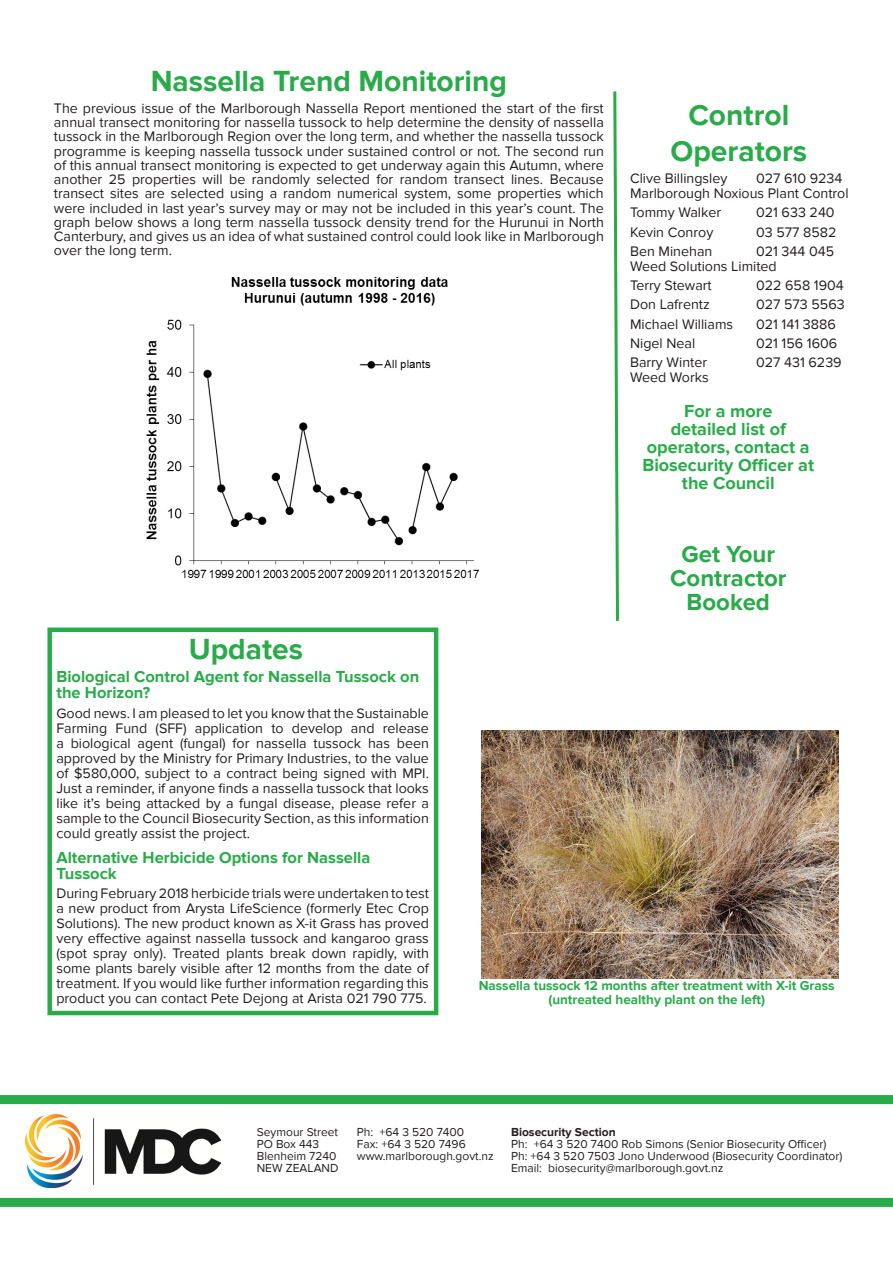
<style>
.page{position:relative;width:893px;height:1263px;background:#fff}
.page>*{position:absolute;margin:0;border:0;box-sizing:border-box;transform-origin:0 0}
.Heading1{font:700 30px/36px "Proxima Nova";color:#29ab4a;text-align:center}
.Body_Text{font:700 24px/24px "Proxima Nova";color:#29ab4a;text-align:center}
.Body_Text-2{font:700 18px/18px "Proxima Nova";color:#29ab4a;text-align:center}
.Body_Text-3{font:700 16.5px/16.5px "Proxima Nova";color:#29ab4a}
.Body_Text-4{font:14.25px/15px "Proxima Nova";color:#231f20;text-align:justify}
.Body_Text-5{font:700 13.5px/13.5px "Proxima Nova";color:#29ab4a;text-align:center}
.Front_Page_Footer{font:12px/12px "Proxima Nova";color:#231f20}
.Front_Page_Footer-2{font:700 12px "Proxima Nova";color:#231f20}
</style>
<div class="page">
<div style="left:0;top:1095px;width:893px;height:9px;background:#29ab4a"></div>
<div style="left:0;top:1198px;width:893px;height:9px;background:#29ab4a"></div>
<img style="left:146px;top:277px;width:333px;height:301px">
<img style="left:481px;top:730px;width:358px;height:248px">
<img style="left:26px;top:1114px;width:194px;height:73px">
<svg style="left:613px;top:91px;width:6px;height:530px"></svg>
<div style="left:47px;top:627px;width:391px;height:388px;border:4px solid #29ab4a"></div>
<p class="Heading1" style="left:151px;top:64px;width:358px">Nassella Trend Monitoring</p>
<p class="Body_Text-4" style="left:54px;top:101px;width:551px;line-height:14.2px">The previous issue of the Marlborough Nassella Report mentioned the start of the first annual transect monitoring for nassella tussock to help determine the density of nassella tussock in the Marlborough Region over the long term, and whether the nassella tussock programme is keeping nassella tussock under sustained control or not. The second run of this annual transect monitoring is expected to get underway again this Autumn, where another 25 properties will be randomly selected for random transect lines. Because transect sites are selected using a random numerical system, some properties which were included in last year’s survey may or may not be included in this year’s count. The graph below shows a long term nassella tussock density trend for the Hurunui in North Canterbury, and gives us an idea of what sustained control could look like in Marlborough over the long term.</p>
<p class="Heading1" style="left:670px;top:98px;width:138px">Control<br>Operators</p>
<p class="Body_Text-4" style="left:630px;top:171px;width:99px">Clive Billingsley</p>
<p class="Body_Text-4" style="left:756px;top:171px;width:88px">027 610 9234</p>
<p class="Body_Text-4" style="left:630px;top:186px;width:220px">Marlborough Noxious Plant Control</p>
<p class="Body_Text-4" style="left:630px;top:205px;width:93px">Tommy Walker</p>
<p class="Body_Text-4" style="left:756px;top:205px;width:80px">021 633 240</p>
<p class="Body_Text-4" style="left:630px;top:225px;width:85px">Kevin Conroy</p>
<p class="Body_Text-4" style="left:756px;top:225px;width:82px">03 577 8582</p>
<p class="Body_Text-4" style="left:630px;top:244px;width:84px">Ben Minehan</p>
<p class="Body_Text-4" style="left:756px;top:244px;width:80px">021 344 045</p>
<p class="Body_Text-4" style="left:630px;top:259px;width:148px">Weed Solutions Limited</p>
<p class="Body_Text-4" style="left:630px;top:278px;width:83px">Terry Stewart</p>
<p class="Body_Text-4" style="left:756px;top:278px;width:89px">022 658 1904</p>
<p class="Body_Text-4" style="left:630px;top:297px;width:81px">Don Lafrentz</p>
<p class="Body_Text-4" style="left:756px;top:297px;width:90px">027 573 5563</p>
<p class="Body_Text-4" style="left:630px;top:317px;width:105px">Michael Williams</p>
<p class="Body_Text-4" style="left:756px;top:317px;width:81px">021 141 3886</p>
<p class="Body_Text-4" style="left:630px;top:336px;width:67px">Nigel Neal</p>
<p class="Body_Text-4" style="left:756px;top:336px;width:83px">021 156 1606</p>
<p class="Body_Text-4" style="left:630px;top:355px;width:79px">Barry Winter</p>
<p class="Body_Text-4" style="left:756px;top:355px;width:87px">027 431 6239</p>
<p class="Body_Text-4" style="left:630px;top:370px;width:80px">Weed Works</p>
<p class="Body_Text-2" style="left:642px;top:402px;width:173px">For a more<br>detailed list of operators, contact a<br>Biosecurity Officer at the Council</p>
<p class="Body_Text" style="left:670px;top:542px;width:118px">Get Your<br>Contractor<br>Booked</p>
<p class="Heading1" style="left:189px;top:632px;width:116px">Updates</p>
<p class="Body_Text-3" style="left:56px;top:668px;width:364px">Biological Control Agent for Nassella Tussock on the Horizon?</p>
<p class="Body_Text-4" style="left:56px;top:705px;width:374px">Good news. I am pleased to let you know that the Sustainable Farming Fund (SFF) application to develop and release a biological agent (fungal) for nassella tussock has been approved by the Ministry for Primary Industries, to the value of $580,000, subject to a contract being signed with MPI.<br>Just a reminder, if anyone finds a nassella tussock that looks like it’s being attacked by a fungal disease, please refer a sample to the Council Biosecurity Section, as this information could greatly assist the project.</p>
<p class="Body_Text-3" style="left:56px;top:849px;width:315px">Alternative Herbicide Options for Nassella<br>Tussock</p>
<p class="Body_Text-4" style="left:56px;top:886px;width:374px">During February 2018 herbicide trials were undertaken to test a new product from Arysta LifeScience (formerly Etec Crop Solutions). The new product known as X-it Grass has proved very effective against nassella tussock and kangaroo grass (spot spray only). Treated plants break down rapidly, with some plants barely visible after 12 months from the date of treatment. If you would like further information regarding this product you can contact Pete Dejong at Arista 021 790 775.</p>
<p class="Body_Text-5" style="left:479px;top:979px;width:358px">Nassella tussock 12 months after treatment with X-it Grass (untreated healthy plant on the left)</p>
<p class="Front_Page_Footer" style="left:257px;top:1126px;width:83px">Seymour Street<br>PO Box 443<br>Blenheim 7240<br>NEW ZEALAND</p>
<p class="Front_Page_Footer" style="left:357px;top:1126px;width:138px">Ph: +64 3 520 7400<br>Fax: +64 3 520 7496 www.marlborough.govt.nz</p>
<p class="Front_Page_Footer-2" style="left:511px;top:1125px;width:106px">Biosecurity Section</p>
<p class="Front_Page_Footer" style="left:511px;top:1138px;width:333px">Ph: +64 3 520 7400 Rob Simons (Senior Biosecurity Officer)<br>Ph: +64 3 520 7503 Jono Underwood (Biosecurity Coordinator)<br>Email: biosecurity@marlborough.govt.nz</p>
</div>
